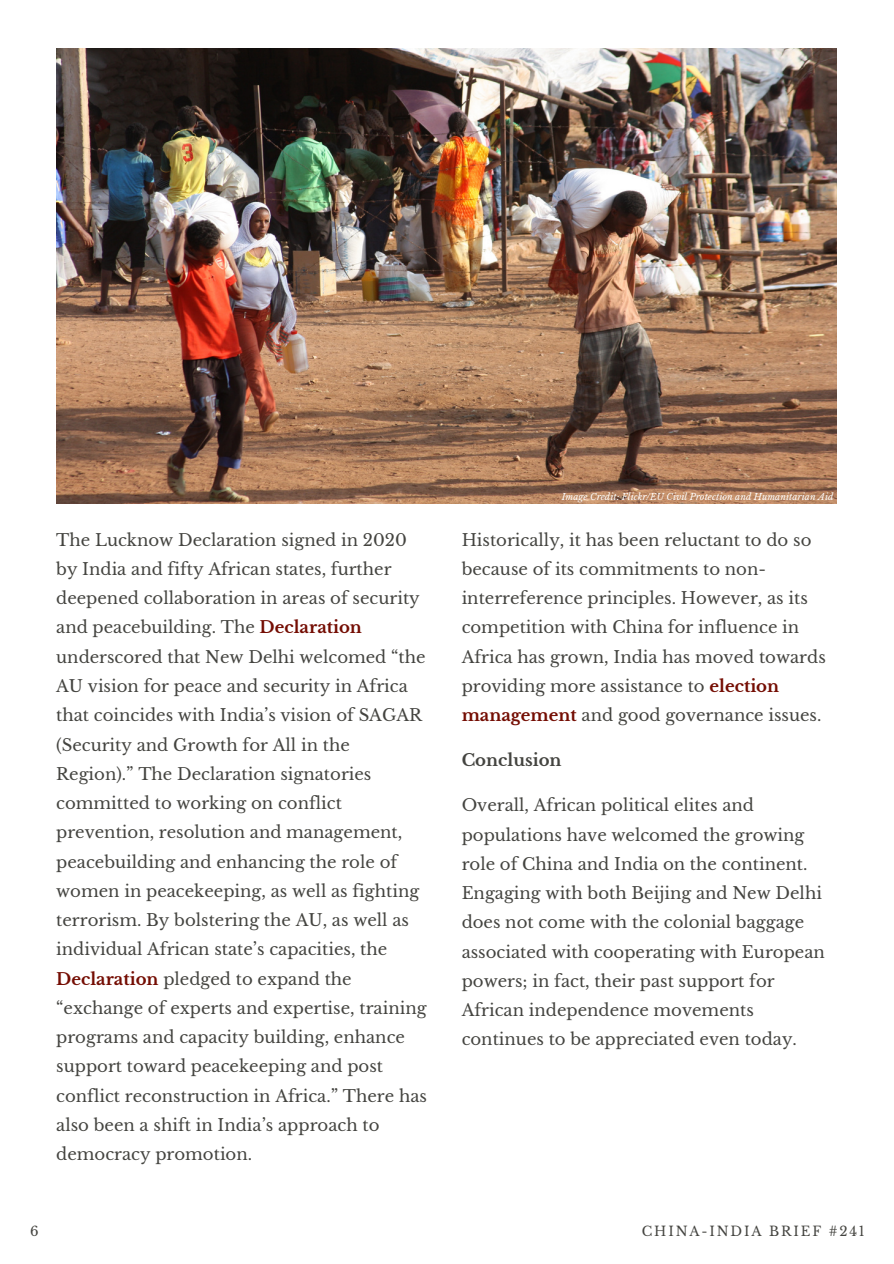
<style>
.page{position:relative;width:894px;height:1264px;background:#fff}
.page>*{position:absolute;margin:0;border:0;box-sizing:border-box;transform-origin:0 0}
.t1{font:16.5px/29.2px "Libre Baskerville";color:#444440}
.t2{font:700 16.5px "Libre Baskerville";color:#444440}
.t3{font:13.2px "Libre Baskerville";letter-spacing:.14em;color:#444440}
.t4{font:italic 9px "Libre Baskerville";color:#fff}
.s1{font-weight:700;color:#740d03}
</style>
<div class="page">
<img style="left:56px;top:48px;width:780px;height:455px">
<p class="t1" style="left:56px;top:525px;width:372px">The Lucknow Declaration signed in 2020 by India and fifty African states, further deepened collaboration in areas of security and peacebuilding. The <span class="s1">Declaration </span>underscored that New Delhi welcomed “the AU vision for peace and security in Africa that coincides with India’s vision of SAGAR (Security and Growth for All in the Region).” The Declaration signatories committed to working on conflict prevention, resolution and management, peacebuilding and enhancing the role of women in peacekeeping, as well as fighting terrorism. By bolstering the AU, as well as individual African state’s capacities, the <span class="s1">Declaration</span> pledged to expand the “exchange of experts and expertise, training programs and capacity building, enhance support toward peacekeeping and post conflict reconstruction in Africa.” There has also been a shift in India’s approach to democracy promotion.</p>
<p class="t4" style="left:561px;top:491px;width:273px">Image Credit: Flickr/EU Civil Protection and Humanitarian Aid</p>
<p class="t1" style="left:461px;top:525px;width:365px">Historically, it has been reluctant to do so because of its commitments to non&shy;interreference principles. However, as its competition with China for influence in Africa has grown, India has moved towards providing more assistance to <span class="s1">election management</span> and good governance issues.</p>
<p class="t2" style="left:461px;top:750px;width:101px">Conclusion</p>
<p class="t1" style="left:461px;top:791px;width:364px">Overall, African political elites and populations have welcomed the growing role of China and India on the continent.<br>Engaging with both Beijing and New Delhi does not come with the colonial baggage associated with cooperating with European powers; in fact, their past support for African independence movements continues to be appreciated even today.</p>
<p class="t3" style="left:30px;top:1223px;width:10px">6</p>
<p class="t3" style="left:641px;top:1223px;width:224px">CHINA-INDIA BRIEF #241</p>
</div>
